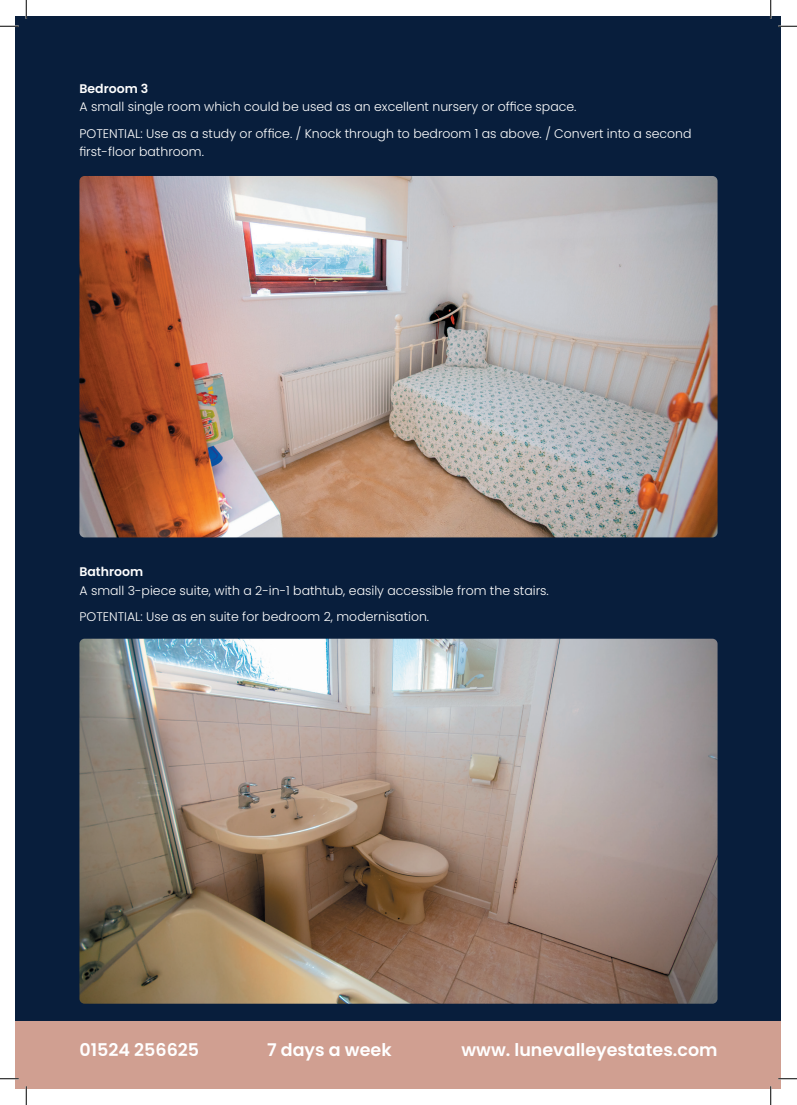
<style>
.page{position:relative;width:797px;height:1105px;background:#fff}
.page>*{position:absolute;margin:0;border:0;box-sizing:border-box;transform-origin:0 0}
.t1{font:600 17.5px "Poppins";color:#fff}
.t2{font:300 12.5px/26.2px "Poppins";color:#fff}
.t3{font:600 12.5px "Poppins";color:#fff}
</style>
<div class="page">
<div style="left:16px;top:16px;width:764px;height:1073px;background:#081e3c"></div>
<div style="left:16px;top:1021px;width:764px;height:68px;background:#d09f91"></div>
<img style="left:79px;top:639px;width:638px;height:365px">
<img style="left:79px;top:176px;width:638px;height:361px">
<svg style="left:0;top:25px;width:19px;height:2px"></svg>
<svg style="left:778px;top:25px;width:19px;height:2px"></svg>
<svg style="left:0;top:1078px;width:19px;height:1px"></svg>
<svg style="left:778px;top:1078px;width:19px;height:1px"></svg>
<svg style="left:25px;top:0;width:2px;height:19px"></svg>
<svg style="left:25px;top:1086px;width:2px;height:19px"></svg>
<svg style="left:770px;top:0;width:1px;height:19px"></svg>
<svg style="left:770px;top:1086px;width:1px;height:19px"></svg>
<p class="t3" style="left:79px;top:81px;width:70px">Bedroom 3</p>
<p class="t2" style="left:79px;top:94px;width:613px">A small single room which could be used as an excellent nursery or office space.<br>POTENTIAL: Use as a study or office. / Knock through to bedroom 1 as above. / Convert into a second</p>
<p class="t2" style="left:79px;top:139px;width:126px">first-floor bathroom.</p>
<p class="t3" style="left:79px;top:565px;width:65px">Bathroom</p>
<p class="t2" style="left:79px;top:577px;width:471px">A small 3-piece suite, with a 2-in-1 bathtub, easily accessible from the stairs.<br>POTENTIAL: Use as en suite for bedroom 2, modernisation.</p>
<h1 class="t1" style="left:79px;top:1040px;width:121px">01524 256625</h1>
<h1 class="t1" style="left:267px;top:1040px;width:126px">7 days a week</h1>
<h1 class="t1" style="left:461px;top:1040px;width:257px">www. lunevalleyestates.com</h1>
</div>
